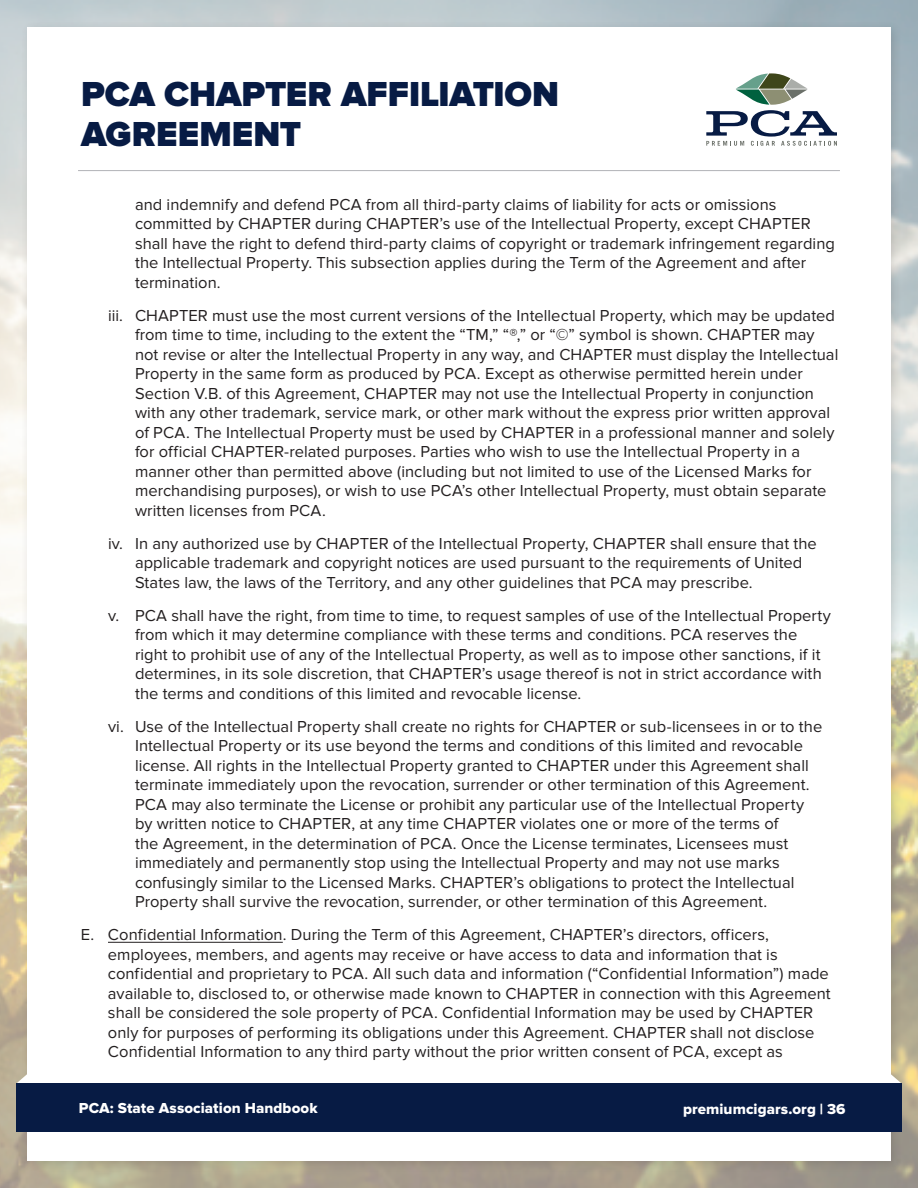
<style>
.page{position:relative;width:918px;height:1188px;background:#fff}
.page>*{position:absolute;margin:0;border:0;box-sizing:border-box;transform-origin:0 0}
.t1{font:900 36px/40.5px "Proxima Nova";letter-spacing:-.005em;color:#071b44}
.t2{font:16.5px/19.5px "Proxima Nova";letter-spacing:.005em;color:#231f20}
.t3{font:15px "Proxima Nova Extrabld";letter-spacing:.005em;color:#fff}
</style>
<div class="page">
<div style="left:20px;top:20px;width:883px;height:1153px;background:#231f20;opacity:.15"></div>
<div style="left:27px;top:27px;width:864px;height:1134px;background:#fff"></div>
<svg style="left:16px;top:1071px;width:11px;height:12px"></svg>
<svg style="left:891px;top:1071px;width:11px;height:25px"></svg>
<div style="left:16px;top:1083px;width:885px;height:49px;background:#071b44"></div>
<hr style="left:108px;top:942px;width:175px;height:1px;background:#231f20">
<hr style="left:78px;top:170px;width:762px;height:1px;background:#b2b3b7">
<svg style="left:706px;top:73px;width:131px;height:73px"></svg>
<h1 class="t1" style="left:81px;top:75px;width:480px">PCA CHAPTER AFFILIATION<br>AGREEMENT</h1>
<p class="t2" style="left:135px;top:195px;width:701px">and indemnify and defend PCA from all third-party claims of liability for acts or omissions committed by CHAPTER during CHAPTER’s use of the Intellectual Property, except CHAPTER shall have the right to defend third-party claims of copyright or trademark infringement regarding the Intellectual Property. This subsection applies during the Term of the Agreement and after termination.</p>
<p class="t2" style="left:135px;top:306px;width:705px;text-indent:-27px">iii. CHAPTER must use the most current versions of the Intellectual Property, which may be updated from time to time, including to the extent the “TM,” “®,” or “©” symbol is shown. CHAPTER may not revise or alter the Intellectual Property in any way, and CHAPTER must display the Intellectual Property in the same form as produced by PCA. Except as otherwise permitted herein under Section V.B. of this Agreement, CHAPTER may not use the Intellectual Property in conjunction with any other trademark, service mark, or other mark without the express prior written approval of PCA. The Intellectual Property must be used by CHAPTER in a professional manner and solely for official CHAPTER-related purposes. Parties who wish to use the Intellectual Property in a manner other than permitted above (including but not limited to use of the Licensed Marks for merchandising purposes), or wish to use PCA’s other Intellectual Property, must obtain separate written licenses from PCA.</p>
<p class="t2" style="left:135px;top:534px;width:683px;text-indent:-27px">iv. In any authorized use by CHAPTER of the Intellectual Property, CHAPTER shall ensure that the applicable trademark and copyright notices are used pursuant to the requirements of United<br>States law, the laws of the Territory, and any other guidelines that PCA may prescribe.</p>
<p class="t2" style="left:135px;top:606px;width:698px;text-indent:-27px">v. PCA shall have the right, from time to time, to request samples of use of the Intellectual Property from which it may determine compliance with these terms and conditions. PCA reserves the right to prohibit use of any of the Intellectual Property, as well as to impose other sanctions, if it determines, in its sole discretion, that CHAPTER’s usage thereof is not in strict accordance with the terms and conditions of this limited and revocable license.</p>
<p class="t2" style="left:135px;top:717px;width:689px;text-indent:-27px">vi. Use of the Intellectual Property shall create no rights for CHAPTER or sub-licensees in or to the Intellectual Property or its use beyond the terms and conditions of this limited and revocable license. All rights in the Intellectual Property granted to CHAPTER under this Agreement shall terminate immediately upon the revocation, surrender or other termination of this Agreement.<br>PCA may also terminate the License or prohibit any particular use of the Intellectual Property by written notice to CHAPTER, at any time CHAPTER violates one or more of the terms of<br>the Agreement, in the determination of PCA. Once the License terminates, Licensees must immediately and permanently stop using the Intellectual Property and may not use marks confusingly similar to the Licensed Marks. CHAPTER’s obligations to protect the Intellectual Property shall survive the revocation, surrender, or other termination of this Agreement.</p>
<p class="t2" style="left:108px;top:925px;width:724px;text-indent:-27px">E. Confidential Information. During the Term of this Agreement, CHAPTER’s directors, officers, employees, members, and agents may receive or have access to data and information that is confidential and proprietary to PCA. All such data and information (“Confidential Information”) made available to, disclosed to, or otherwise made known to CHAPTER in connection with this Agreement shall be considered the sole property of PCA. Confidential Information may be used by CHAPTER only for purposes of performing its obligations under this Agreement. CHAPTER shall not disclose Confidential Information to any third party without the prior written consent of PCA, except as</p>
<p class="t3" style="left:79px;top:1100px;width:240px">PCA: State Association Handbook</p>
<p class="t3" style="left:683px;top:1100px;width:164px">premiumcigars.org | 36</p>
</div>
